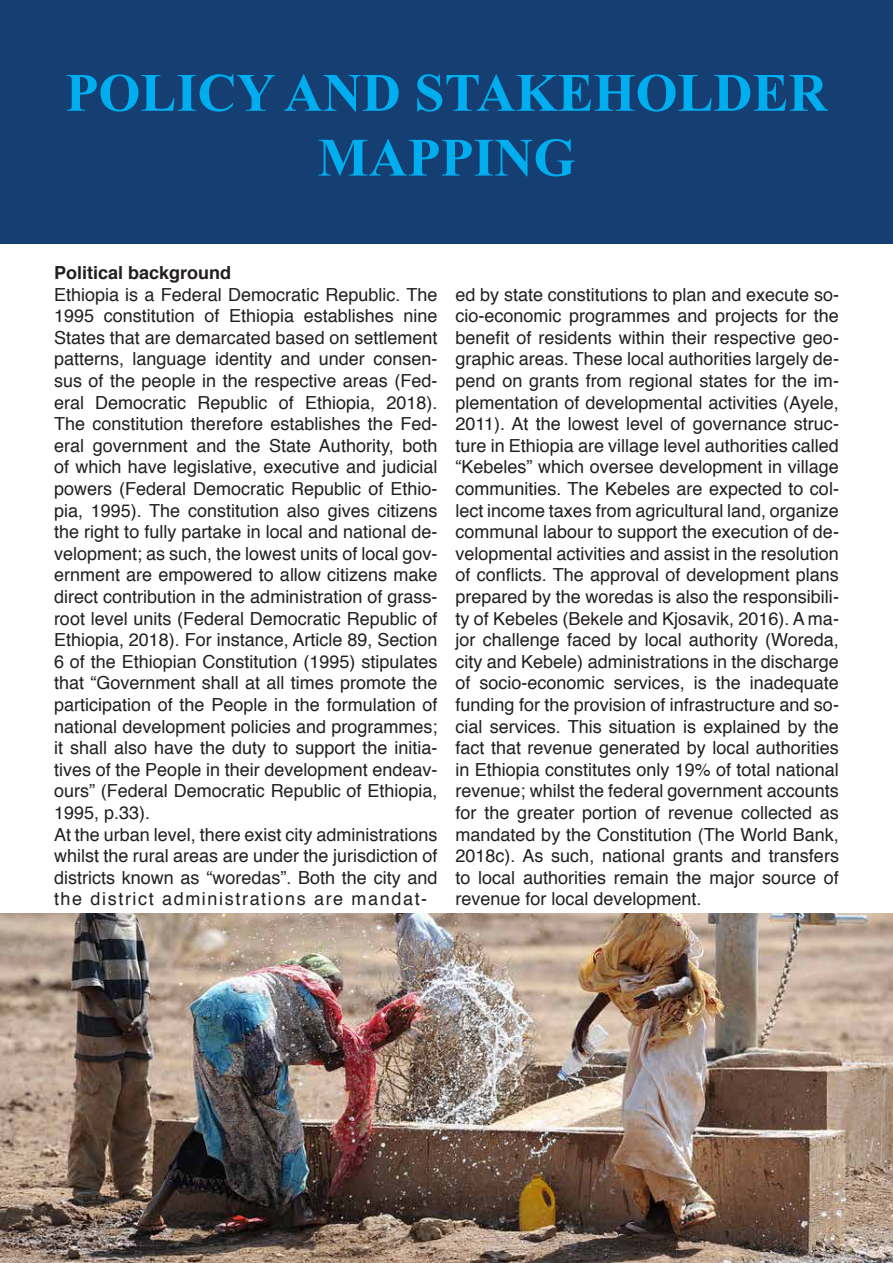
<style>
.page{position:relative;width:893px;height:1263px;background:#fff}
.page>*{position:absolute;margin:0;border:0;box-sizing:border-box;transform-origin:0 0}
.t1{font:700 54px/64.8px "Times New Roman";color:#00aeef;text-align:center}
.t2{font:18px/21.6px "Helvetica";color:#231f20}
.t3{font:700 18px "Helvetica";color:#231f20}
</style>
<div class="page">
<div style="left:0;top:0;width:893px;height:244px;background:#153e72"></div>
<img style="left:0;top:914px;width:893px;height:349px">
<h1 class="t1" style="left:65px;top:59px;width:764px">POLICY AND STAKEHOLDER<br>MAPPING</h1>
<p class="t3" style="left:54px;top:258px;width:179px">Political background</p>
<p class="t2" style="left:54px;top:284px;width:385px">Ethiopia is a Federal Democratic Republic. The 1995 constitution of Ethiopia establishes nine States that are demarcated based on settlement patterns, language identity and under consen&shy;sus of the people in the respective areas (Fed&shy;eral Democratic Republic of Ethiopia, 2018).<br>The constitution therefore establishes the Fed&shy;eral government and the State Authority, both of which have legislative, executive and judicial powers (Federal Democratic Republic of Ethio&shy;pia, 1995). The constitution also gives citizens the right to fully partake in local and national de&shy;velopment; as such, the lowest units of local gov&shy;ernment are empowered to allow citizens make direct contribution in the administration of grass&shy;root level units (Federal Democratic Republic of Ethiopia, 2018). For instance, Article 89, Section 6 of the Ethiopian Constitution (1995) stipulates that “Government shall at all times promote the participation of the People in the formulation of national development policies and programmes; it shall also have the duty to support the initia&shy;tives of the People in their development endeav&shy;ours” (Federal Democratic Republic of Ethiopia, 1995, p.33).<br>At the urban level, there exist city administrations whilst the rural areas are under the jurisdiction of districts known as “woredas”. Both the city and the district administrations are mandat-</p>
<p class="t2" style="left:455px;top:284px;width:385px;text-align:justify">ed by state constitutions to plan and execute so&shy;cio-economic programmes and projects for the benefit of residents within their respective geo&shy;graphic areas. These local authorities largely de&shy;pend on grants from regional states for the im&shy;plementation of developmental activities (Ayele, 2011). At the lowest level of governance struc&shy;ture in Ethiopia are village level authorities called “Kebeles” which oversee development in village communities. The Kebeles are expected to col&shy;lect income taxes from agricultural land, organize communal labour to support the execution of de&shy;velopmental activities and assist in the resolution of conflicts. The approval of development plans prepared by the woredas is also the responsibili&shy;ty of Kebeles (Bekele and Kjosavik, 2016). A ma&shy;jor challenge faced by local authority (Woreda, city and Kebele) administrations in the discharge of socio-economic services, is the inadequate funding for the provision of infrastructure and so&shy;cial services. This situation is explained by the fact that revenue generated by local authorities in Ethiopia constitutes only 19% of total national revenue; whilst the federal government accounts for the greater portion of revenue collected as mandated by the Constitution (The World Bank, 2018c). As such, national grants and transfers to local authorities remain the major source of revenue for local development.</p>
</div>
